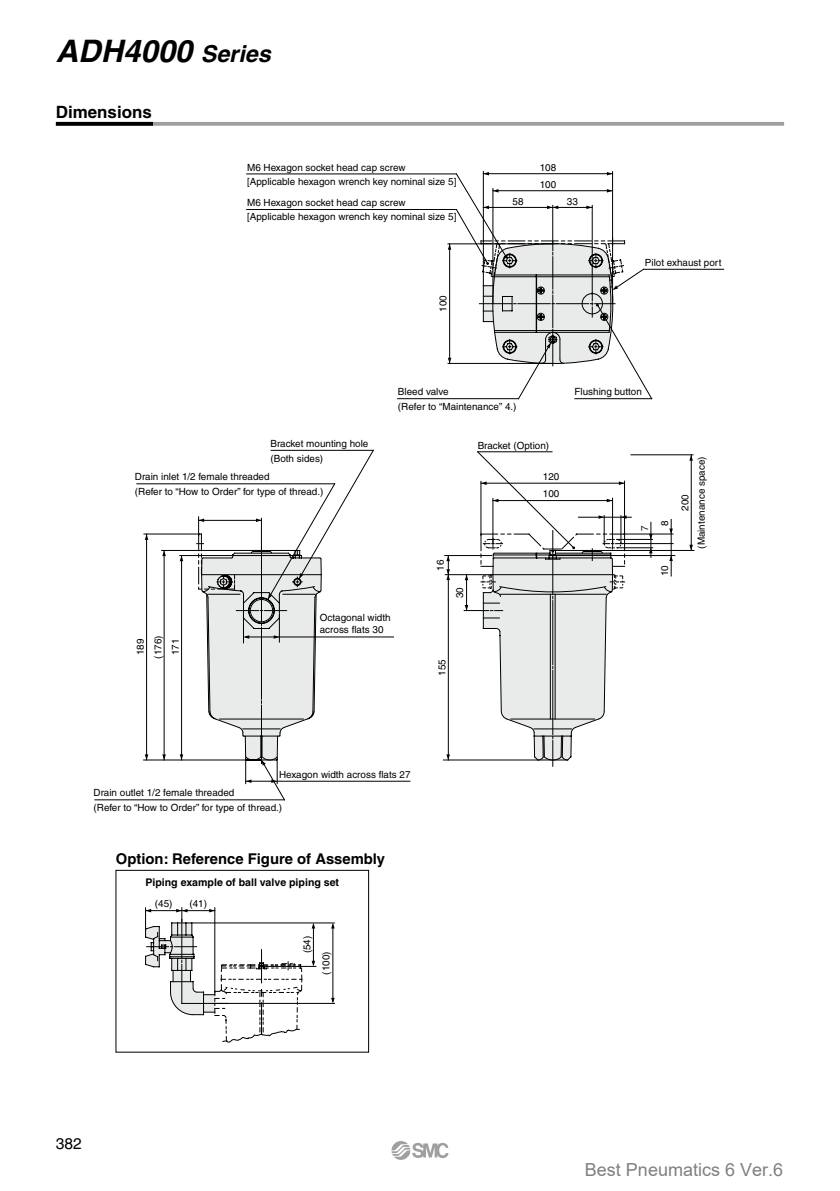
<style>
.page{position:relative;width:840px;height:1191px;background:#fff}
.page>*{position:absolute;margin:0;border:0;box-sizing:border-box;transform-origin:0 0}
.t1{font:italic 700 31px "Helvetica";color:#000}
.t2{font:18px "Arial";color:#808080}
.t3{font:700 17px "Helvetica";color:#000}
.t4{font:15.6px "Helvetica";color:#000}
.t5{font:700 14.8px "Helvetica";color:#000}
.t6{font:700 10.6px "Helvetica";color:#000}
.t7{font:9.8px/14.8px "Helvetica";color:#000}
.t8{font:9.8px "Helvetica";color:#191717}
.s1{font-size:23.2px}
</style>
<div class="page">
<hr style="left:443px;top:759px;width:93px;height:1px;background:#000">
<hr style="left:192px;top:922px;width:142px;height:1px;background:#000">
<hr style="left:215px;top:1003px;width:119px;height:1px;background:#000">
<hr style="left:332px;top:925px;width:1px;height:76px;background:#000">
<hr style="left:313px;top:925px;width:1px;height:39px;background:#000">
<hr style="left:263px;top:966px;width:53px;height:1px;background:#000">
<svg style="left:311px;top:923px;width:4px;height:5px"></svg>
<svg style="left:311px;top:960px;width:4px;height:6px"></svg>
<svg style="left:331px;top:997px;width:3px;height:6px"></svg>
<svg style="left:145px;top:907px;width:157px;height:135px"></svg>
<hr style="left:670px;top:519px;width:1px;height:57px;background:#000">
<hr style="left:447px;top:555px;width:1px;height:205px;background:#000">
<hr style="left:444px;top:555px;width:47px;height:1px;background:#000">
<hr style="left:445px;top:574px;width:46px;height:1px;background:#000">
<hr style="left:555px;top:555px;width:119px;height:1px;background:#000">
<hr style="left:623px;top:533px;width:49px;height:1px;background:#000">
<hr style="left:620px;top:543px;width:52px;height:1px;background:#000">
<hr style="left:630px;top:454px;width:62px;height:1px;background:#000">
<hr style="left:553px;top:550px;width:140px;height:1px;background:#000">
<hr style="left:578px;top:517px;width:53px;height:1px;background:#000">
<hr style="left:616px;top:539px;width:36px;height:1px;background:#000">
<hr style="left:617px;top:547px;width:35px;height:1px;background:#000">
<hr style="left:650px;top:522px;width:1px;height:35px;background:#000">
<svg style="left:669px;top:528px;width:3px;height:6px"></svg>
<svg style="left:648px;top:534px;width:4px;height:5px"></svg>
<svg style="left:669px;top:555px;width:3px;height:6px"></svg>
<svg style="left:446px;top:555px;width:3px;height:6px"></svg>
<svg style="left:446px;top:569px;width:3px;height:11px"></svg>
<svg style="left:446px;top:754px;width:3px;height:6px"></svg>
<svg style="left:463px;top:451px;width:163px;height:315px"></svg>
<svg style="left:447px;top:171px;width:205px;height:228px"></svg>
<svg style="left:143px;top:449px;width:231px;height:351px"></svg>
<svg style="left:153px;top:122px;width:630px;height:4px;background:#a5a5a5"></svg>
<svg style="left:56px;top:122px;width:97px;height:4px"></svg>
<hr style="left:246px;top:174px;width:210px;height:1px;background:#000">
<hr style="left:246px;top:209px;width:210px;height:1px;background:#000">
<hr style="left:397px;top:398px;width:121px;height:1px;background:#000">
<hr style="left:574px;top:398px;width:77px;height:1px;background:#000">
<hr style="left:643px;top:269px;width:80px;height:1px;background:#000">
<hr style="left:137px;top:483px;width:197px;height:1px;background:#000">
<hr style="left:271px;top:450px;width:102px;height:1px;background:#000">
<hr style="left:95px;top:799px;width:189px;height:1px;background:#000">
<hr style="left:245px;top:636px;width:148px;height:1px;background:#000">
<hr style="left:245px;top:781px;width:164px;height:1px;background:#000">
<hr style="left:477px;top:451px;width:74px;height:1px;background:#000">
<hr style="left:690px;top:455px;width:1px;height:95px;background:#000">
<svg style="left:391px;top:1141px;width:57px;height:18px"></svg>
<h1 class="t1" style="left:56px;top:32px;width:216px">ADH4000 <span class="s1">Series</span></h1>
<h3 class="t3" style="left:56px;top:102px;width:97px">Dimensions</h3>
<p class="t7" style="left:247px;top:160px;width:211px">M6 Hexagon socket head cap screw<br>[Applicable hexagon wrench key nominal size 5]</p>
<p class="t7" style="left:247px;top:196px;width:211px;line-height:14px">M6 Hexagon socket head cap screw<br>[Applicable hexagon wrench key nominal size 5]</p>
<p class="t7" style="left:435px;top:312px;width:18px;rotate:-90deg">100</p>
<p class="t7" style="left:539px;top:159px;width:18px;line-height:17px">108<br>100</p>
<p class="t7" style="left:512px;top:194px;width:12px">58</p>
<p class="t7" style="left:566px;top:194px;width:12px">33</p>
<p class="t7" style="left:644px;top:255px;width:78px">Pilot exhaust port</p>
<p class="t7" style="left:398px;top:384px;width:52px">Bleed valve</p>
<p class="t7" style="left:574px;top:384px;width:69px">Flushing button</p>
<p class="t7" style="left:398px;top:399px;width:120px">(Refer to “Maintenance” 4.)</p>
<p class="t7" style="left:270px;top:436px;width:99px">Bracket mounting hole (Both sides)</p>
<p class="t7" style="left:135px;top:469px;width:190px">Drain inlet 1/2 female threaded<br>(Refer to “How to Order” for type of thread.)</p>
<p class="t7" style="left:133px;top:655px;width:18px;rotate:-90deg">189</p>
<p class="t7" style="left:150px;top:658px;width:25px;rotate:-90deg">(176)</p>
<p class="t7" style="left:168px;top:655px;width:18px;rotate:-90deg">171</p>
<p class="t7" style="left:319px;top:611px;width:72px;line-height:11.8px">Octagonal width across flats 30</p>
<p class="t7" style="left:477px;top:438px;width:73px">Bracket (Option)</p>
<p class="t7" style="left:542px;top:468px;width:18px;line-height:17.2px">120<br>100</p>
<p class="t7" style="left:433px;top:570px;width:12px;rotate:-90deg">16</p>
<p class="t7" style="left:452px;top:598px;width:12px;rotate:-90deg">30</p>
<p class="t7" style="left:434px;top:675px;width:18px;rotate:-90deg">155</p>
<p class="t7" style="left:279px;top:767px;width:133px">Hexagon width across flats 27</p>
<p class="t7" style="left:94px;top:785px;width:190px">Drain outlet 1/2 female threaded<br>(Refer to “How to Order” for type of thread.)</p>
<h3 class="t5" style="left:116px;top:849px;width:270px">Option: Reference Figure of Assembly</h3>
<p class="t6" style="left:145px;top:875px;width:195px">Piping example of ball valve piping set</p>
<p class="t7" style="left:155px;top:896px;width:54px">(45) (41)</p>
<p class="t7" style="left:299px;top:953px;width:19px;rotate:-90deg">(54)</p>
<p class="t7" style="left:318px;top:974px;width:25px;rotate:-90deg">(100)</p>
<p class="t8" style="left:638px;top:531px;width:7px;rotate:-90deg">7</p>
<p class="t7" style="left:657px;top:526px;width:7px;rotate:-90deg">8</p>
<p class="t7" style="left:657px;top:576px;width:12px;rotate:-90deg">10</p>
<p class="t7" style="left:676px;top:549px;width:94px;line-height:16.2px;text-align:center;rotate:-90deg">200<br>(Maintenance space)</p>
<h3 class="t4" style="left:56px;top:1134px;width:27px">382</h3>
<h2 class="t2" style="left:584px;top:1157px;width:200px">Best Pneumatics 6 Ver.6</h2>
</div>
